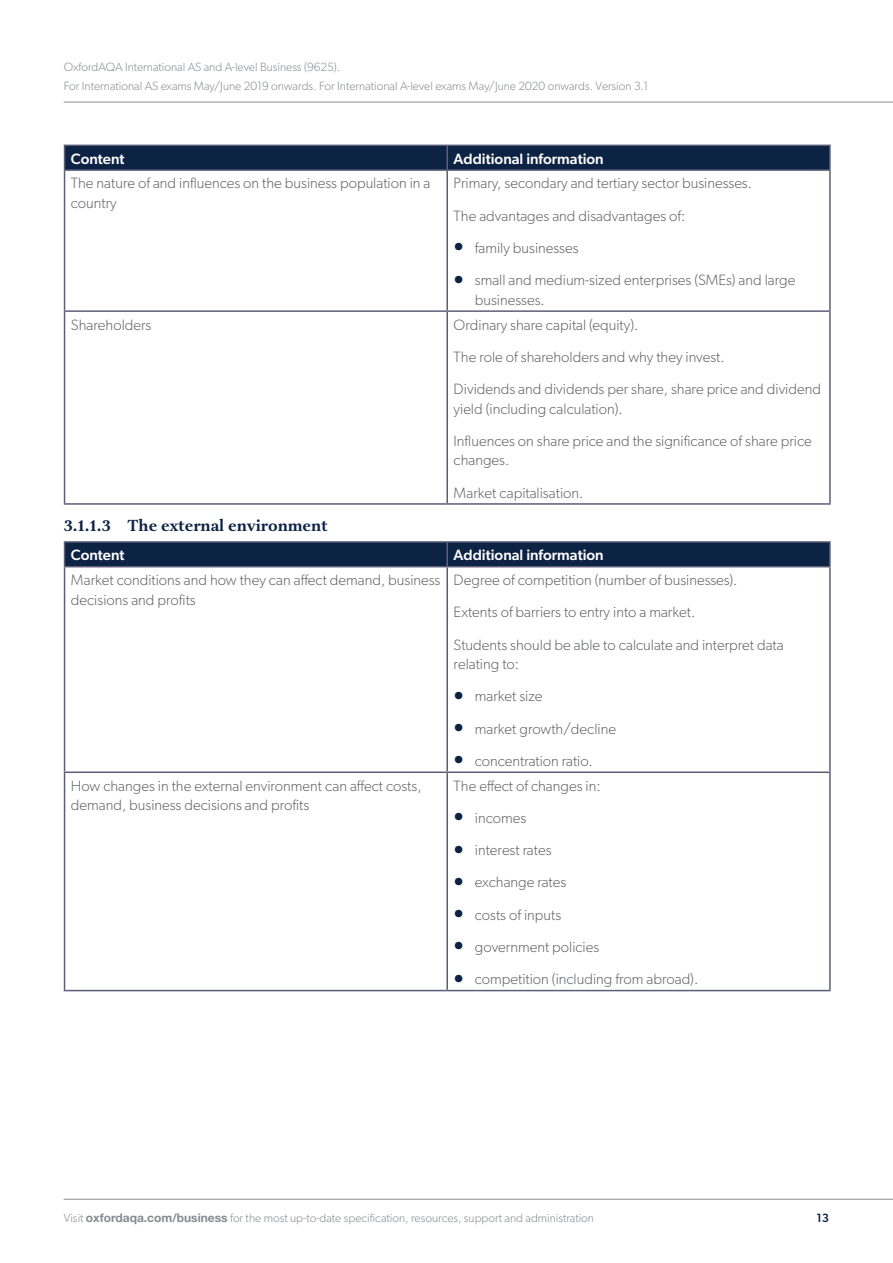
<style>
.page{position:relative;width:893px;height:1263px;background:#fff}
.page>*{position:absolute;margin:0;border:0;box-sizing:border-box;transform-origin:0 0}
.t1{font:700 16.5px "Aria Text G2";color:#0d2344}
.t2{font:300 15px/32.2px "Gibson";color:#636466}
.t3{font:500 15px "Gibson";color:#fff}
.t4{font:300 12px/19.5px "Gibson";color:#878a8f}
.t5{font:500 12px "Gibson";color:#0d2344}
.s1{font-family:"Helvetica Neue LT Std";font-weight:700;font-size:21px;color:#0d2344}
.s2{font-family:"Helvetica Neue LT Std";font-weight:700}
</style>
<div class="page">
<hr style="left:64px;top:1199px;width:829px;height:1px;background:#878a8f">
<hr style="left:64px;top:102px;width:829px;height:1px;background:#878a8f">
<hr style="left:446px;top:171px;width:2px;height:139px;background:#5c5e77">
<hr style="left:446px;top:312px;width:2px;height:191px;background:#5c5e77">
<hr style="left:447px;top:503px;width:384px;height:2px;background:#5c5e77">
<hr style="left:64px;top:312px;width:1px;height:191px;background:#5c5e77">
<hr style="left:829px;top:312px;width:2px;height:191px;background:#5c5e77">
<hr style="left:64px;top:171px;width:1px;height:139px;background:#5c5e77">
<hr style="left:829px;top:171px;width:2px;height:139px;background:#5c5e77">
<div style="left:64px;top:145px;width:765px;height:24px;background:#0d2344"></div>
<hr style="left:447px;top:145px;width:384px;height:1px;background:#5c5e77">
<hr style="left:829px;top:146px;width:2px;height:23px;background:#5c5e77">
<hr style="left:64px;top:169px;width:383px;height:2px;background:#5c5e77">
<hr style="left:447px;top:169px;width:384px;height:2px;background:#5c5e77">
<hr style="left:64px;top:503px;width:383px;height:2px;background:#5c5e77">
<hr style="left:64px;top:310px;width:383px;height:2px;background:#5c5e77">
<hr style="left:447px;top:310px;width:384px;height:2px;background:#5c5e77">
<hr style="left:446px;top:567px;width:2px;height:204px;background:#5c5e77">
<hr style="left:64px;top:771px;width:383px;height:2px;background:#5c5e77">
<hr style="left:447px;top:771px;width:384px;height:2px;background:#5c5e77">
<hr style="left:446px;top:773px;width:2px;height:217px;background:#5c5e77">
<hr style="left:64px;top:567px;width:1px;height:204px;background:#5c5e77">
<hr style="left:829px;top:567px;width:2px;height:204px;background:#5c5e77">
<hr style="left:64px;top:773px;width:1px;height:217px;background:#5c5e77">
<hr style="left:829px;top:773px;width:2px;height:217px;background:#5c5e77">
<hr style="left:64px;top:990px;width:383px;height:1px;background:#5c5e77">
<hr style="left:447px;top:990px;width:384px;height:1px;background:#5c5e77">
<hr style="left:64px;top:541px;width:383px;height:2px;background:#5c5e77">
<div style="left:64px;top:542px;width:765px;height:24px;background:#0d2344"></div>
<hr style="left:447px;top:541px;width:384px;height:2px;background:#5c5e77">
<hr style="left:829px;top:543px;width:2px;height:23px;background:#5c5e77">
<hr style="left:64px;top:566px;width:383px;height:1px;background:#5c5e77">
<hr style="left:447px;top:566px;width:384px;height:1px;background:#5c5e77">
<p class="t4" style="left:64px;top:57px;width:586px">OxfordAQA International AS and A-level Business (9625).<br>For International AS exams May/June 2019 onwards. For International A-level exams May/June 2020 onwards. Version 3.1</p>
<p class="t3" style="left:71px;top:150px;width:55px">Content</p>
<p class="t3" style="left:454px;top:150px;width:152px">Additional information</p>
<p class="t2" style="left:71px;top:173px;width:361px;line-height:19.5px">The nature of and influences on the business population in a country</p>
<p class="t2" style="left:454px;top:167px;width:300px">Primary, secondary and tertiary sector businesses.<br>The advantages and disadvantages of:</p>
<p class="t2" style="left:454px;top:231px;width:126px"><span class="s1">•</span> family businesses</p>
<p class="t2" style="left:475px;top:270px;width:322px;line-height:19.5px;text-indent:-21px"><span class="s1">•</span> small and medium-sized enterprises (SMEs) and large businesses.</p>
<p class="t2" style="left:71px;top:308px;width:82px">Shareholders</p>
<p class="t2" style="left:454px;top:308px;width:369px">Ordinary share capital (equity).<br>The role of shareholders and why they invest.<br>Dividends and dividends per share, share price and dividend</p>
<p class="t2" style="left:454px;top:392px;width:360px">yield (including calculation).<br>Influences on share price and the significance of share price</p>
<p class="t2" style="left:454px;top:444px;width:131px">changes.<br>Market capitalisation.</p>
<p class="t1" style="left:64px;top:515px;width:265px">3.1.1.3 The external environment</p>
<p class="t3" style="left:71px;top:546px;width:55px">Content</p>
<p class="t3" style="left:454px;top:546px;width:152px">Additional information</p>
<p class="t2" style="left:71px;top:570px;width:371px;line-height:19.5px">Market conditions and how they can affect demand, business decisions and profits</p>
<p class="t2" style="left:454px;top:564px;width:332px">Degree of competition (number of businesses).<br>Extents of barriers to entry into a market.<br>Students should be able to calculate and interpret data</p>
<p class="t2" style="left:454px;top:648px;width:67px">relating to:</p>
<p class="t2" style="left:454px;top:680px;width:90px"><span class="s1">•</span> market size</p>
<p class="t2" style="left:454px;top:712px;width:164px"><span class="s1">•</span> market growth/decline</p>
<p class="t2" style="left:454px;top:744px;width:141px"><span class="s1">•</span> concentration ratio.</p>
<p class="t2" style="left:71px;top:775px;width:352px;line-height:19.5px">How changes in the external environment can affect costs, demand, business decisions and profits</p>
<p class="t2" style="left:454px;top:769px;width:149px">The effect of changes in:</p>
<p class="t2" style="left:454px;top:801px;width:74px"><span class="s1">•</span> incomes</p>
<p class="t2" style="left:454px;top:834px;width:99px"><span class="s1">•</span> interest rates</p>
<p class="t2" style="left:454px;top:866px;width:114px"><span class="s1">•</span> exchange rates</p>
<p class="t2" style="left:454px;top:898px;width:109px"><span class="s1">•</span> costs of inputs</p>
<p class="t2" style="left:454px;top:930px;width:147px"><span class="s1">•</span> government policies</p>
<p class="t2" style="left:454px;top:963px;width:246px"><span class="s1">•</span> competition (including from abroad).</p>
<p class="t4" style="left:64px;top:1207px;width:532px">Visit <span class="s2">oxfordaqa.com/business</span> for the most up-to-date specification, resources, support and administration</p>
<p class="t5" style="left:816px;top:1210px;width:14px">13</p>
</div>
